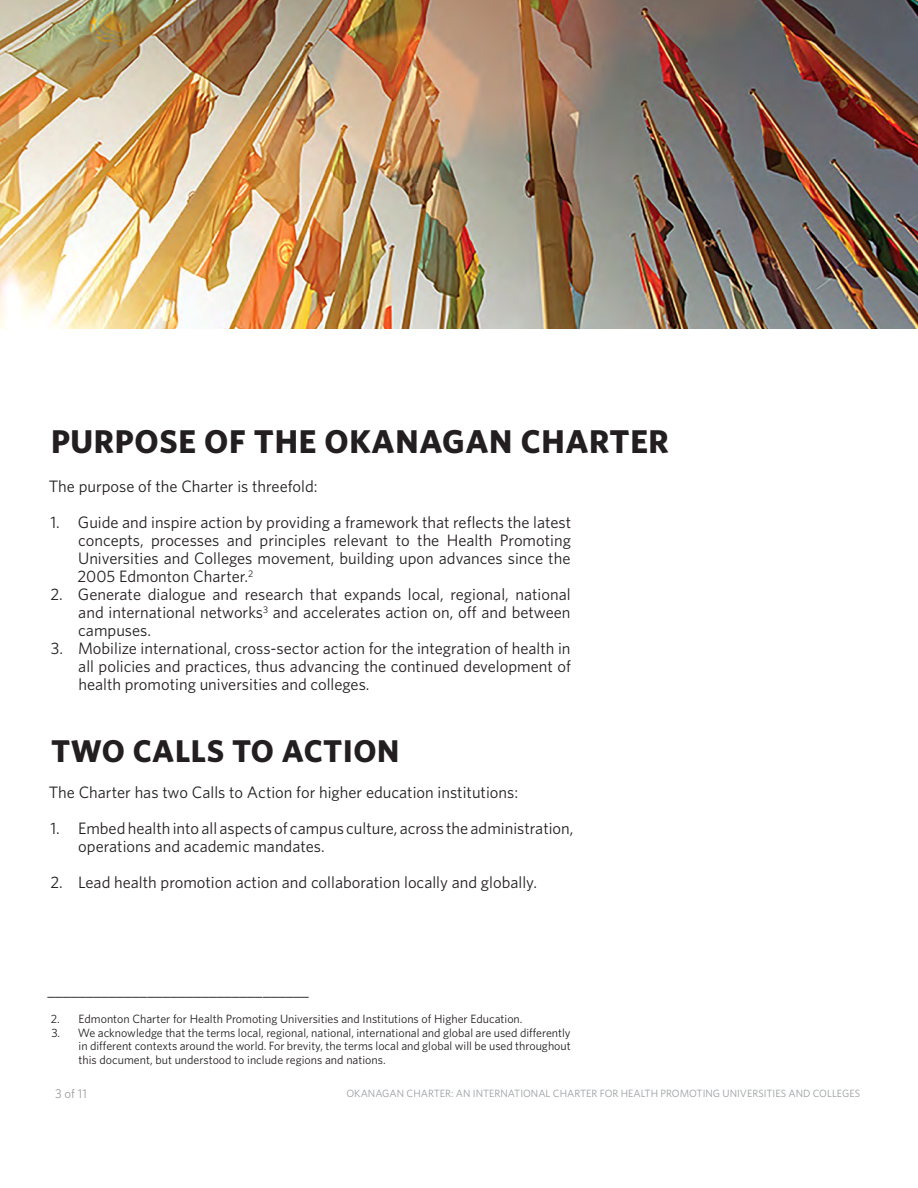
<style>
.page{position:relative;width:918px;height:1188px;background:#fff}
.page>*{position:absolute;margin:0;border:0;box-sizing:border-box;transform-origin:0 0}
.t1{font:700 33px "Whitney";letter-spacing:.02em;color:#231f20}
.t2{font:700 31.5px "Whitney";letter-spacing:.02em;color:#231f20}
.t3{font:16.5px/18px "Whitney";color:#231f20;text-align:justify}
.t4{font:12.75px "Whitney";color:#9b9da0}
.t5{font:12px/13.5px "Whitney";color:#231f20;text-align:justify}
.t6{font:10.5px "Whitney";color:#9b9da0}
</style>
<div class="page">
<img style="left:0;top:0;width:918px;height:329px">
<h2 class="t1" style="left:51px;top:420px;width:619px">PURPOSE OF THE OKANAGAN CHARTER</h2>
<p class="t3" style="left:49px;top:477px;width:270px">The purpose of the Charter is threefold:</p>
<p class="t3" style="left:77px;top:513px;width:495px;text-indent:-27px">1. Guide and inspire action by providing a framework that refects the latest concepts, processes and principles relevant to the Health Promoting Universities and Colleges movement, building upon advances since the 2005 Edmonton Charter.<sup>2</sup></p>
<p class="t3" style="left:78px;top:585px;width:494px;text-indent:-28px">2. Generate dialogue and research that expands local, regional, national and international networks<sup>3</sup> and accelerates action on, of and between campuses.</p>
<p class="t3" style="left:78px;top:639px;width:494px;text-indent:-28px">3. Mobilize international, cross-sector action for the integration of health in all policies and practices, thus advancing the continued development of health promoting universities and colleges.</p>
<h2 class="t2" style="left:51px;top:730px;width:350px">TWO CALLS TO ACTION</h2>
<p class="t3" style="left:49px;top:783px;width:471px">The Charter has two Calls to Action for higher education institutions:</p>
<p class="t3" style="left:78px;top:819px;width:497px;text-indent:-28px">1. Embed health into all aspects of campus culture, across the administration, operations and academic mandates.</p>
<p class="t3" style="left:50px;top:873px;width:488px">2. Lead health promotion action and collaboration locally and globally.</p>
<p class="t3" style="left:47px;top:981px;width:263px">__________________________________</p>
<p class="t5" style="left:51px;top:1012px;width:473px">2. Edmonton Charter for Health Promoting Universities and Institutions of Higher Education.</p>
<p class="t5" style="left:79px;top:1026px;width:494px;text-indent:-27px">3. We acknowledge that the terms local, regional, national, international and global are used diferently in diferent contexts around the world. For brevity, the terms local and global will be used throughout this document, but understood to include regions and nations.</p>
<p class="t4" style="left:55px;top:1085px;width:33px">3 of 11</p>
<p class="t6" style="left:346px;top:1086px;width:515px">OKANAGAN CHARTER: AN INTERNATIONAL CHARTER FOR HEALTH PROMOTING UNIVERSITIES AND COLLEGES</p>
</div>
